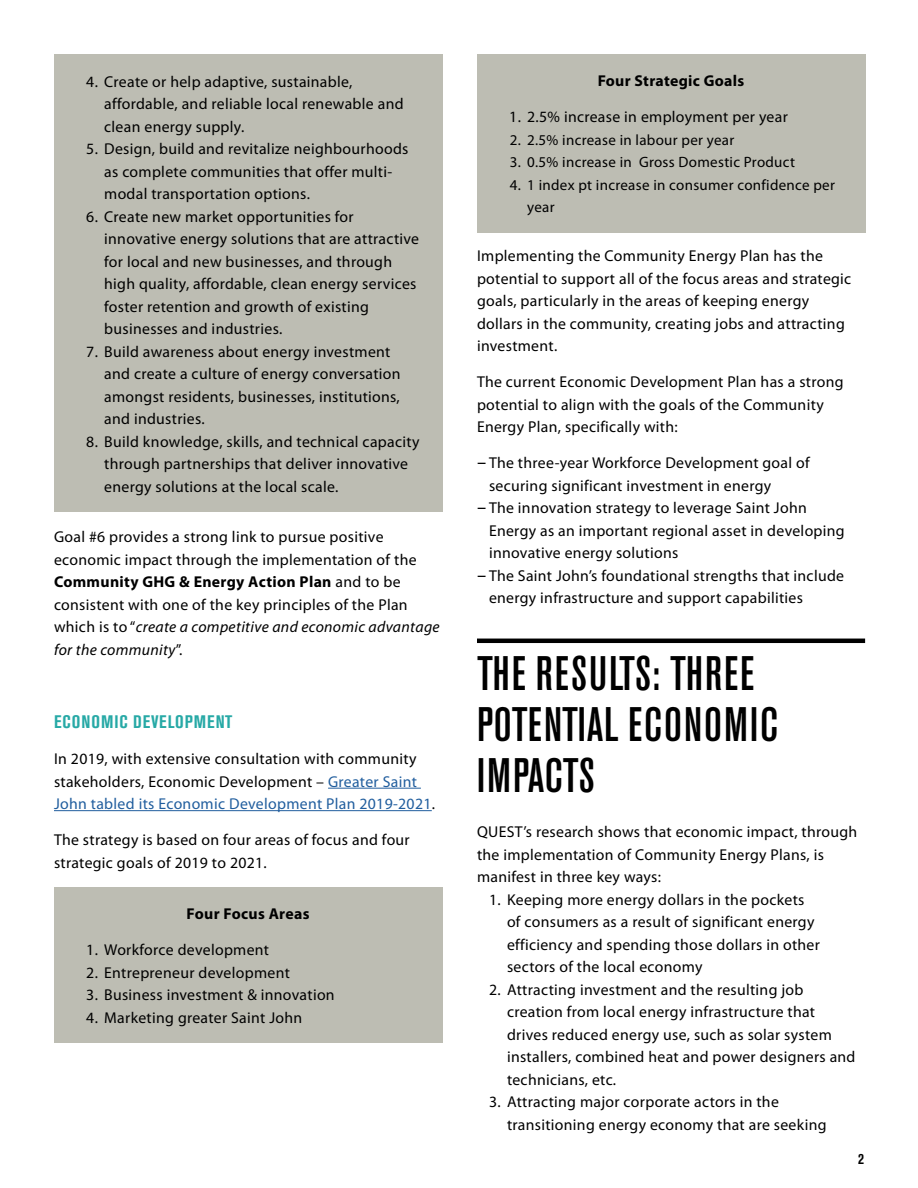
<style>
.page{position:relative;width:918px;height:1188px;background:#fff}
.page>*{position:absolute;margin:0;border:0;box-sizing:border-box;transform-origin:0 0}
.t1{font:500 condensed 48px/51px "Akzidenz Grotesk BE";letter-spacing:.04em;color:#000}
.t2{font:700 condensed 18px "Akzidenz Grotesk BE";letter-spacing:.055em;color:#27a9a6}
.t3{font:15.75px/22.5px "Myriad Pro";letter-spacing:.02em;color:#000}
.t4{font:700 15.75px "Myriad Pro";letter-spacing:.02em;color:#000}
.t5{font:15px/22.5px "Myriad Pro";letter-spacing:.02em;color:#000}
.t6{font:700 condensed 15px "Akzidenz Grotesk BE";color:#000}
.s1{font-weight:700}
.s2{font-style:italic}
.s3{color:#215e9e}
.s4{font-family:"Akzidenz Grotesk BE"}
</style>
<div class="page">
<hr style="left:477px;top:639px;width:388px;height:4px;background:#000">
<div style="left:477px;top:54px;width:388px;height:178px;background:#bdbdb3"></div>
<div style="left:54px;top:55px;width:388px;height:457px;background:#bdbdb3"></div>
<hr style="left:328px;top:788px;width:93px;height:1px;background:#215e9e">
<hr style="left:54px;top:810px;width:378px;height:1px;background:#215e9e">
<div style="left:54px;top:887px;width:388px;height:156px;background:#bdbdb3"></div>
<p class="t3" style="left:104px;top:70px;width:301px;text-indent:-18px">4. Create or help adaptive, sustainable, affordable, and reliable local renewable and clean energy supply.</p>
<p class="t3" style="left:104px;top:138px;width:306px;text-indent:-18px">5. Design, build and revitalize neighbourhoods as complete communities that offer multi&shy;modal transportation options.</p>
<p class="t3" style="left:104px;top:205px;width:316px;text-indent:-18px">6. Create new market opportunities for innovative energy solutions that are attractive for local and new businesses, and through high quality, affordable, clean energy services foster retention and growth of existing businesses and industries.</p>
<p class="t3" style="left:104px;top:340px;width:298px;text-indent:-18px">7. Build awareness about energy investment and create a culture of energy conversation amongst residents, businesses, institutions, and industries.</p>
<p class="t3" style="left:104px;top:430px;width:317px;text-indent:-18px">8. Build knowledge, skills, and technical capacity through partnerships that deliver innovative energy solutions at the local scale.</p>
<p class="t3" style="left:54px;top:525px;width:387px">Goal #6 provides a strong link to pursue positive economic impact through the implementation of the <span class="s1">Community GHG &amp; Energy Action Plan</span> and to be consistent with one of the key principles of the Plan which is to “<span class="s2">create a competitive and economic advantage for the community</span>”.</p>
<p class="t2" style="left:54px;top:712px;width:180px">ECONOMIC DEVELOPMENT</p>
<p class="t3" style="left:54px;top:747px;width:383px">In 2019, with extensive consultation with community stakeholders, Economic Development – <span class="s3">Greater Saint<br>John tabled its Economic Development Plan 2019-2021</span>.</p>
<p class="t3" style="left:54px;top:828px;width:357px">The strategy is based on four areas of focus and four strategic goals of 2019 to 2021.</p>
<p class="t4" style="left:187px;top:904px;width:124px">Four Focus Areas</p>
<p class="t3" style="left:86px;top:939px;width:184px">1. Workforce development</p>
<p class="t3" style="left:86px;top:961px;width:205px">2. Entrepreneur development</p>
<p class="t3" style="left:86px;top:984px;width:250px">3. Business investment &amp; innovation</p>
<p class="t3" style="left:86px;top:1006px;width:217px">4. Marketing greater Saint John</p>
<p class="t4" style="left:598px;top:70px;width:148px">Four Strategic Goals</p>
<p class="t3" style="left:509px;top:105px;width:280px">1. 2.5% increase in employment per year</p>
<p class="t5" style="left:510px;top:128px;width:226px">2. 2.5% increase in labour per year</p>
<p class="t5" style="left:510px;top:151px;width:287px">3. 0.5% increase in Gross Domestic Product</p>
<p class="t5" style="left:527px;top:173px;width:309px;text-indent:-17px">4. 1 index pt increase in consumer confidence per year</p>
<p class="t3" style="left:477px;top:245px;width:376px">Implementing the Community Energy Plan has the potential to support all of the focus areas and strategic goals, particularly in the areas of keeping energy dollars in the community, creating jobs and attracting investment.</p>
<p class="t3" style="left:477px;top:371px;width:368px">The current Economic Development Plan has a strong potential to align with the goals of the Community<br>Energy Plan, specifically with:</p>
<p class="t3" style="left:489px;top:452px;width:322px;text-indent:-12px"><span class="s4">–</span> The three-year Workforce Development goal of securing significant investment in energy</p>
<p class="t3" style="left:489px;top:497px;width:357px;text-indent:-12px"><span class="s4">–</span> The innovation strategy to leverage Saint John<br>Energy as an important regional asset in developing innovative energy solutions</p>
<p class="t3" style="left:489px;top:564px;width:357px;text-indent:-12px"><span class="s4">–</span> The Saint John’s foundational strengths that include energy infrastructure and support capabilities</p>
<h1 class="t1" style="left:477px;top:649px;width:303px">THE RESULTS: THREE<br>POTENTIAL ECONOMIC<br>IMPACTS</h1>
<p class="t3" style="left:477px;top:821px;width:382px">QUEST’s research shows that economic impact, through the implementation of Community Energy Plans, is manifest in three key ways:</p>
<p class="t3" style="left:507px;top:888px;width:315px;text-indent:-18px">1. Keeping more energy dollars in the pockets of consumers as a result of significant energy efficiency and spending those dollars in other sectors of the local economy</p>
<p class="t3" style="left:507px;top:978px;width:350px;text-indent:-18px">2. Attracting investment and the resulting job creation from local energy infrastructure that drives reduced energy use, such as solar system installers, combined heat and power designers and technicians, etc.</p>
<p class="t3" style="left:507px;top:1091px;width:321px;text-indent:-18px">3. Attracting major corporate actors in the transitioning energy economy that are seeking</p>
<p class="t6" style="left:858px;top:1150px;width:7px">2</p>
</div>
